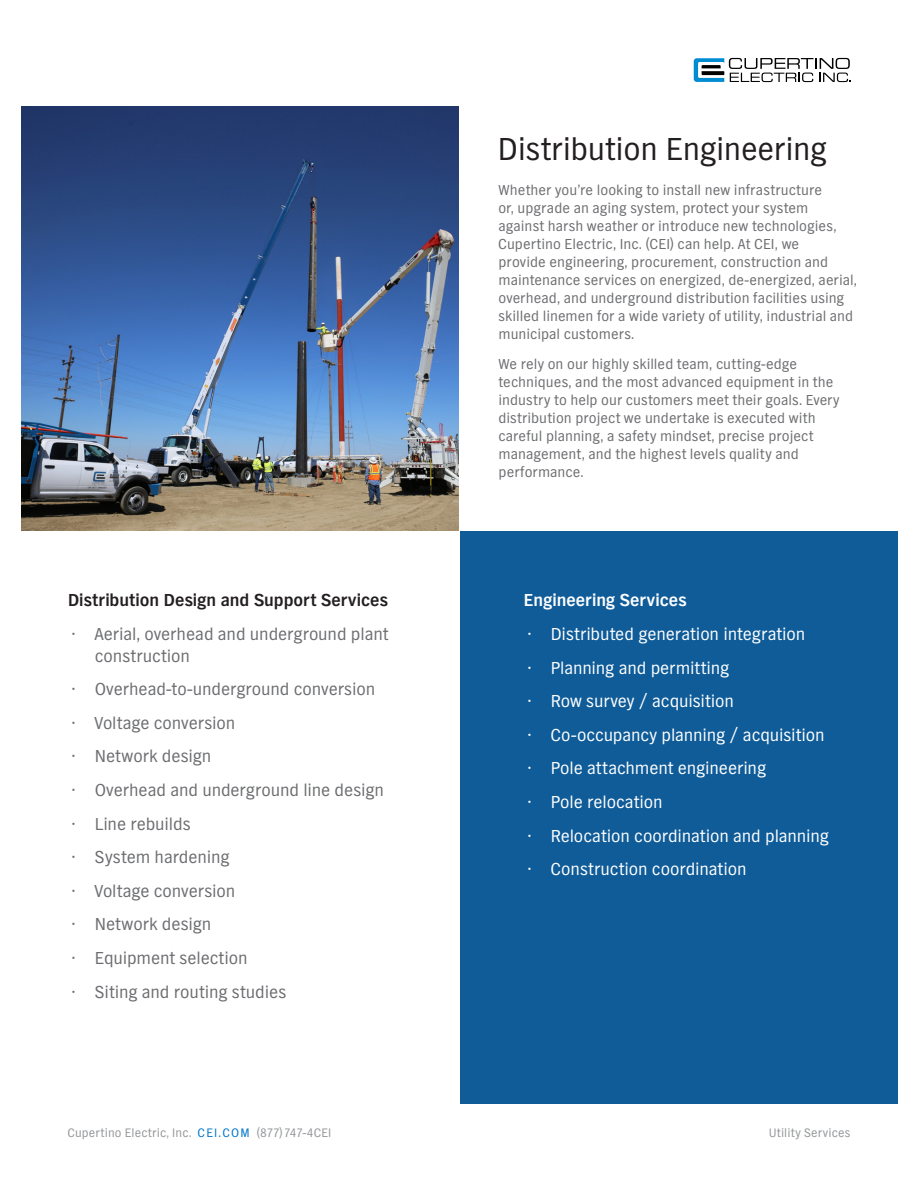
<style>
.page{position:relative;width:918px;height:1188px;background:#fff}
.page>*{position:absolute;margin:0;border:0;box-sizing:border-box;transform-origin:0 0}
.Heading_1{font:33px "TV Nord EF";letter-spacing:-.01em;color:#231f20}
.t1{font:18px/21.6px "TV Nord EF";letter-spacing:-.005em;color:#6c6d70}
.t2{font:18px "TV Nord EF";letter-spacing:-.005em;color:#fff}
.Body2{font:700 18px "TV Nord EF";color:#231f20}
.Body2-2{font:700 18px "TV Nord EF";color:#fff}
.Body2-3{font:15px/18px "TV Nord EF";letter-spacing:.005em;color:#6c6d70}
.t3{font:12.75px "TV Nord EF";letter-spacing:.015em;color:#939598}
.s1{color:#0076c8}
</style>
<div class="page">
<svg style="left:694px;top:58px;width:156px;height:24px"></svg>
<img style="left:21px;top:106px;width:438px;height:425px">
<div style="left:460px;top:531px;width:437px;height:573px;background:#0f5c99"></div>
<p class="Heading_1" style="left:498px;top:131px;width:330px">Distribution Engineering</p>
<p class="Body2" style="left:68px;top:591px;width:321px">Distribution Design and Support Services</p>
<p class="t1" style="left:95px;top:623px;width:295px;text-indent:-25px">• Aerial, overhead and underground plant construction</p>
<p class="t1" style="left:70px;top:678px;width:306px">• Overhead-to-underground conversion</p>
<p class="t1" style="left:70px;top:712px;width:166px">• Voltage conversion</p>
<p class="t1" style="left:70px;top:745px;width:143px">• Network design</p>
<p class="t1" style="left:70px;top:779px;width:315px">• Overhead and underground line design</p>
<p class="t1" style="left:70px;top:813px;width:122px">• Line rebuilds</p>
<p class="t1" style="left:70px;top:846px;width:161px">• System hardening</p>
<p class="t1" style="left:70px;top:880px;width:166px">• Voltage conversion</p>
<p class="t1" style="left:70px;top:913px;width:143px">• Network design</p>
<p class="t1" style="left:70px;top:947px;width:179px">• Equipment selection</p>
<p class="t1" style="left:70px;top:981px;width:218px">• Siting and routing studies</p>
<p class="Body2-3" style="left:498px;top:181px;width:360px">Whether you’re looking to install new infrastructure<br>or, upgrade an aging system, protect your system against harsh weather or introduce new technologies, Cupertino Electric, Inc. (CEI) can help. At CEI, we<br>provide engineering, procurement, construction and maintenance services on energized, de-energized, aerial, overhead, and underground distribution facilities using skilled linemen for a wide variety of utility, industrial and municipal customers.</p>
<p class="Body2-3" style="left:498px;top:355px;width:343px">We rely on our highly skilled team, cutting-edge techniques, and the most advanced equipment in the industry to help our customers meet their goals. Every distribution project we undertake is executed with careful planning, a safety mindset, precise project management, and the highest levels quality and performance.</p>
<p class="Body2-2" style="left:524px;top:591px;width:164px">Engineering Services</p>
<p class="t2" style="left:526px;top:624px;width:281px">• Distributed generation integration</p>
<p class="t2" style="left:526px;top:658px;width:205px">• Planning and permitting</p>
<p class="t2" style="left:526px;top:691px;width:209px">• Row survey / acquisition</p>
<p class="t2" style="left:526px;top:725px;width:300px">• Co-occupancy planning / acquisition</p>
<p class="t2" style="left:526px;top:759px;width:242px">• Pole attachment engineering</p>
<p class="t2" style="left:526px;top:792px;width:138px">• Pole relocation</p>
<p class="t2" style="left:526px;top:826px;width:304px">• Relocation coordination and planning</p>
<p class="t2" style="left:526px;top:859px;width:222px">• Construction coordination</p>
<p class="t3" style="left:68px;top:1126px;width:265px">Cupertino Electric, Inc. <span class="s1">CEI.COM</span> (877) 747-4CEI</p>
<p class="t3" style="left:769px;top:1126px;width:83px">Utility Services</p>
</div>
